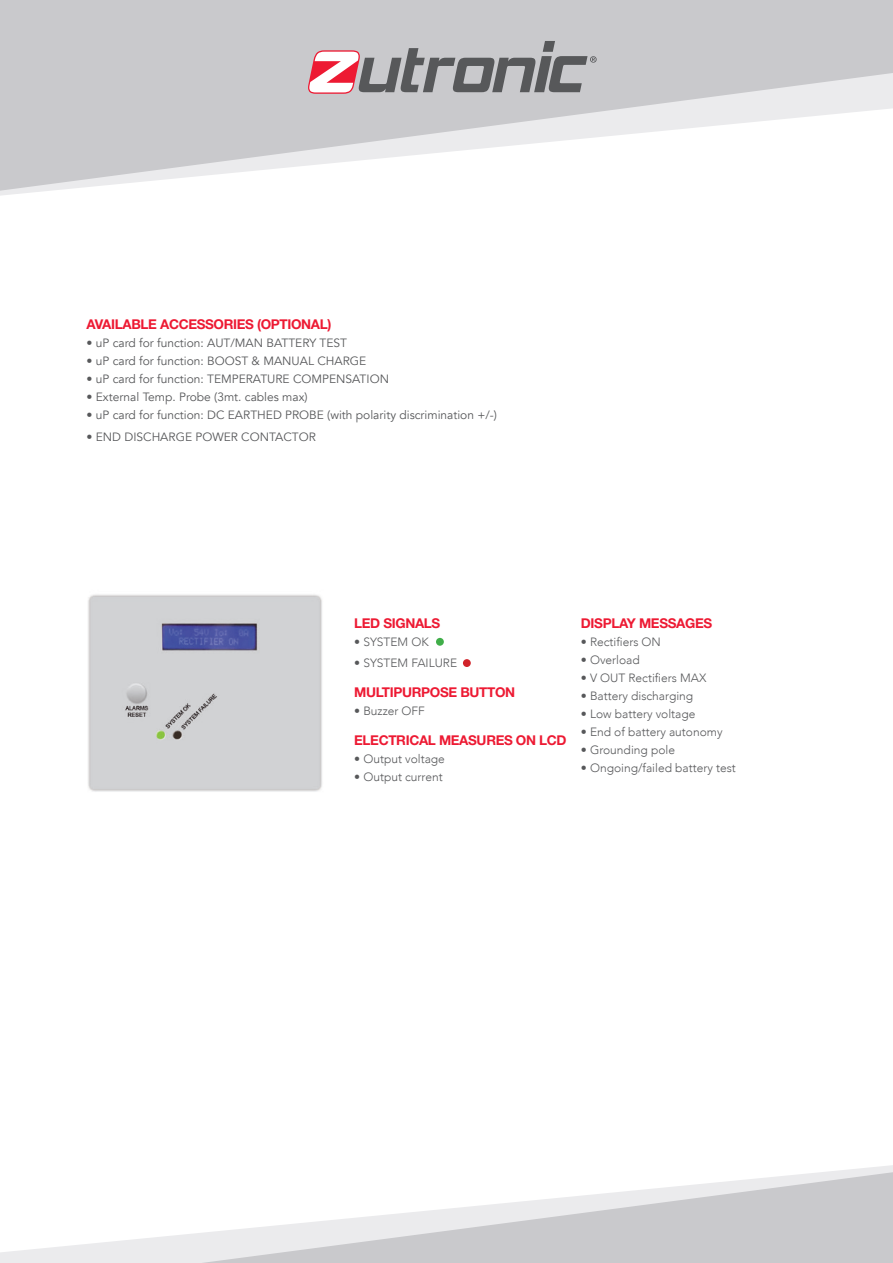
<style>
.page{position:relative;width:893px;height:1263px;background:#fff}
.page>*{position:absolute;margin:0;border:0;box-sizing:border-box;transform-origin:0 0}
.t1{font:700 13.5px "Helvetica Neue LT Std";letter-spacing:-.025em;color:#ed1a33}
.t2{font:12px "Avenir";color:#57585a}
.t3{font:300 12px "Avenir";color:#57585a}
</style>
<div class="page">
<div style="left:436px;top:638px;width:8px;height:8px;background:#40ae49;border-radius:50%"></div>
<div style="left:463px;top:659px;width:8px;height:8px;background:#d1232a;border-radius:50%"></div>
<img style="left:88px;top:594px;width:234px;height:198px">
<svg style="left:0;top:1165px;width:893px;height:98px"></svg>
<svg style="left:201px;top:1172px;width:692px;height:91px"></svg>
<svg style="left:0;top:0;width:893px;height:191px;fill:#c9c9cc"></svg>
<svg style="left:308px;top:41px;width:289px;height:53px;background:#aba1a4"></svg>
<p class="t1" style="left:86px;top:315px;width:247px">AVAILABLE ACCESSORIES (OPTIONAL)</p>
<p class="t2" style="left:86px;top:335px;width:262px">• uP card for function: AUT/MAN BATTERY TEST</p>
<p class="t2" style="left:86px;top:353px;width:281px">• uP card for function: BOOST &amp; MANUAL CHARGE</p>
<p class="t2" style="left:86px;top:371px;width:304px">• uP card for function: TEMPERATURE COMPENSATION</p>
<p class="t2" style="left:86px;top:389px;width:223px">• External Temp. Probe (3mt. cables max)</p>
<p class="t2" style="left:86px;top:407px;width:412px">• uP card for function: DC EARTHED PROBE (with polarity discrimination +/-)</p>
<p class="t2" style="left:86px;top:430px;width:231px">• END DISCHARGE POWER CONTACTOR</p>
<p class="t1" style="left:354px;top:614px;width:88px">LED SIGNALS</p>
<p class="t3" style="left:354px;top:634px;width:76px">• SYSTEM OK</p>
<p class="t3" style="left:354px;top:655px;width:104px">• SYSTEM FAILURE</p>
<p class="t1" style="left:354px;top:683px;width:162px">MULTIPURPOSE BUTTON</p>
<p class="t3" style="left:354px;top:703px;width:72px">• Buzzer OFF</p>
<p class="t1" style="left:354px;top:731px;width:214px">ELECTRICAL MEASURES ON LCD</p>
<p class="t3" style="left:354px;top:751px;width:92px">• Output voltage</p>
<p class="t3" style="left:354px;top:769px;width:90px">• Output current</p>
<p class="t1" style="left:581px;top:615px;width:133px">DISPLAY MESSAGES</p>
<p class="t3" style="left:581px;top:635px;width:82px">• Rectifiers ON</p>
<p class="t3" style="left:581px;top:653px;width:60px">• Overload</p>
<p class="t3" style="left:581px;top:671px;width:127px">• V OUT Rectifiers MAX</p>
<p class="t3" style="left:581px;top:689px;width:114px">• Battery discharging</p>
<p class="t3" style="left:581px;top:707px;width:116px">• Low battery voltage</p>
<p class="t3" style="left:581px;top:725px;width:143px">• End of battery autonomy</p>
<p class="t3" style="left:581px;top:743px;width:96px">• Grounding pole</p>
<p class="t3" style="left:581px;top:761px;width:156px">• Ongoing/failed battery test</p>
</div>
